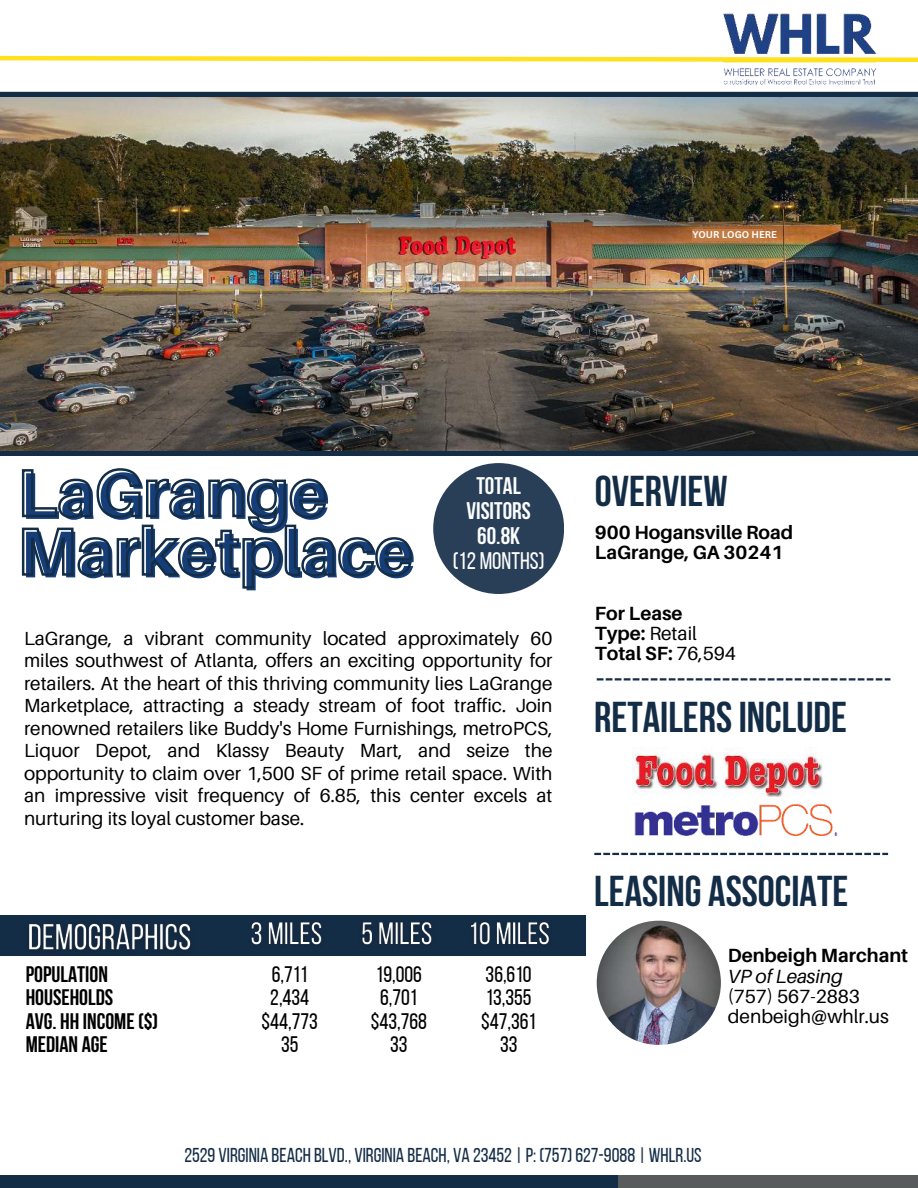
<style>
.page{position:relative;width:918px;height:1188px;background:#fff}
.page>*{position:absolute;margin:0;border:0;box-sizing:border-box;transform-origin:0 0}
.t1{font:700 66.15px/58.5px "Aileron";color:#153e78}
.t2{font:700 43.05px "Bebas Neue";color:#142d47}
.t3{font:700 24px/24.8px "Bebas Neue";color:#fbfcfd;text-align:center}
.t4{font:24px "Bebas Neue";color:#fbfcfd}
.t5{font:22.5px/23.5px "Bebas Neue";color:#000;text-align:center}
.t6{font:700 22.5px/23.5px "Bebas Neue";color:#000}
.t7{font:20.1px "Bebas Neue";color:#142d47}
.t8{font:700 19.05px/20.2px "Aileron";color:#000}
.t9{font:19.05px/20.2px "Aileron";color:#000}
.t10{font:italic 19.05px "Aileron";color:#000}
.t11{font:18.9px/22.5px "Aileron";color:#000;text-align:justify}
.t12{font:700 9.6px "Canva Sans";color:#fff}
.s1{font-weight:400}
</style>
<div class="page">
<div style="left:0;top:1175px;width:618px;height:13px;background:#142d47"></div>
<div style="left:619px;top:1175px;width:299px;height:13px;background:#575b5b"></div>
<img style="left:597px;top:921px;width:124px;height:124px;border-radius:50%">
<div style="left:0;top:916px;width:586px;height:40px;background:#142d47"></div>
<img style="left:19px;top:915px;width:182px;height:35px">
<img style="left:242px;top:915px;width:88px;height:30px">
<img style="left:354px;top:915px;width:86px;height:30px">
<img style="left:462px;top:915px;width:96px;height:30px">
<svg style="left:21px;top:468px;width:391px;height:121px"></svg>
<div style="left:0;top:450px;width:918px;height:6px;background:#142d47"></div>
<img style="left:723px;top:13px;width:154px;height:72px">
<svg style="left:597px;top:678px;width:293px;height:3px"></svg>
<svg style="left:594px;top:853px;width:294px;height:2px"></svg>
<div style="left:433px;top:463px;width:131px;height:131px;background:#293f57;border-radius:50%"></div>
<svg style="left:0;top:54px;width:918px;height:11px"></svg>
<div style="left:0;top:92px;width:918px;height:5px;background:#142d47"></div>
<img style="left:633px;top:748px;width:190px;height:48px">
<img style="left:635px;top:803px;width:202px;height:33px">
<img style="left:0;top:97px;width:917px;height:354px">
<div style="left:692px;top:230px;width:71px;height:11px;background:#c17b44"></div>
<p class="t12" style="left:692px;top:229px;width:86px">YOUR LOGO HERE</p>
<h1 class="t1" style="left:20px;top:467px;width:397px">LaGrange<br>Marketplace</h1>
<p class="t3" style="left:467px;top:473px;width:66px">TOTAL<br>VISITORS<br>60.8K</p>
<p class="t4" style="left:453px;top:547px;width:93px">(12 MONTHS)</p>
<p class="t11" style="left:24px;top:627px;width:530px">LaGrange, a vibrant community located approximately 60 miles southwest of Atlanta, offers an exciting opportunity for retailers. At the heart of this thriving community lies LaGrange Marketplace, attracting a steady stream of foot traffic. Join renowned retailers like Buddy's Home Furnishings, metroPCS, Liquor Depot, and Klassy Beauty Mart, and seize the opportunity to claim over 1,500 SF of prime retail space. With an impressive visit frequency of 6.85, this center excels at nurturing its loyal customer base.</p>
<p class="t6" style="left:26px;top:962px;width:134px">POPULATION<br>HOUSEHOLDS<br>AVG. HH INCOME ($)<br>MEDIAN AGE</p>
<p class="t5" style="left:262px;top:962px;width:58px">6,711<br>2,434 $44,773<br>35</p>
<p class="t5" style="left:371px;top:962px;width:58px">19,006<br>6,701 $43,768<br>33</p>
<p class="t5" style="left:481px;top:962px;width:56px">36,610<br>13,355 $47,361<br>33</p>
<h2 class="t2" style="left:595px;top:468px;width:134px">OVERVIEW</h2>
<p class="t8" style="left:595px;top:522px;width:200px">900 Hogansville Road<br>LaGrange, GA 30241</p>
<p class="t8" style="left:595px;top:603px;width:143px">For Lease<br>Type: <span class="s1">Retail<br></span>Total SF: <span class="s1">76,594</span></p>
<h2 class="t2" style="left:594px;top:693px;width:254px">RETAILERS INCLUDE</h2>
<h2 class="t2" style="left:594px;top:868px;width:255px">LEASING ASSOCIATE</h2>
<p class="t8" style="left:728px;top:946px;width:182px">Denbeigh Marchant</p>
<p class="t10" style="left:728px;top:966px;width:117px">VP of Leasing</p>
<p class="t9" style="left:728px;top:986px;width:163px">(757) 567-2883 denbeigh@whlr.us</p>
<p class="t7" style="left:184px;top:1145px;width:519px">2529 VIRGINIA BEACH BLVD., VIRGINIA BEACH, VA 23452 | P: (757) 627-9088 | WHLR.US</p>
</div>
